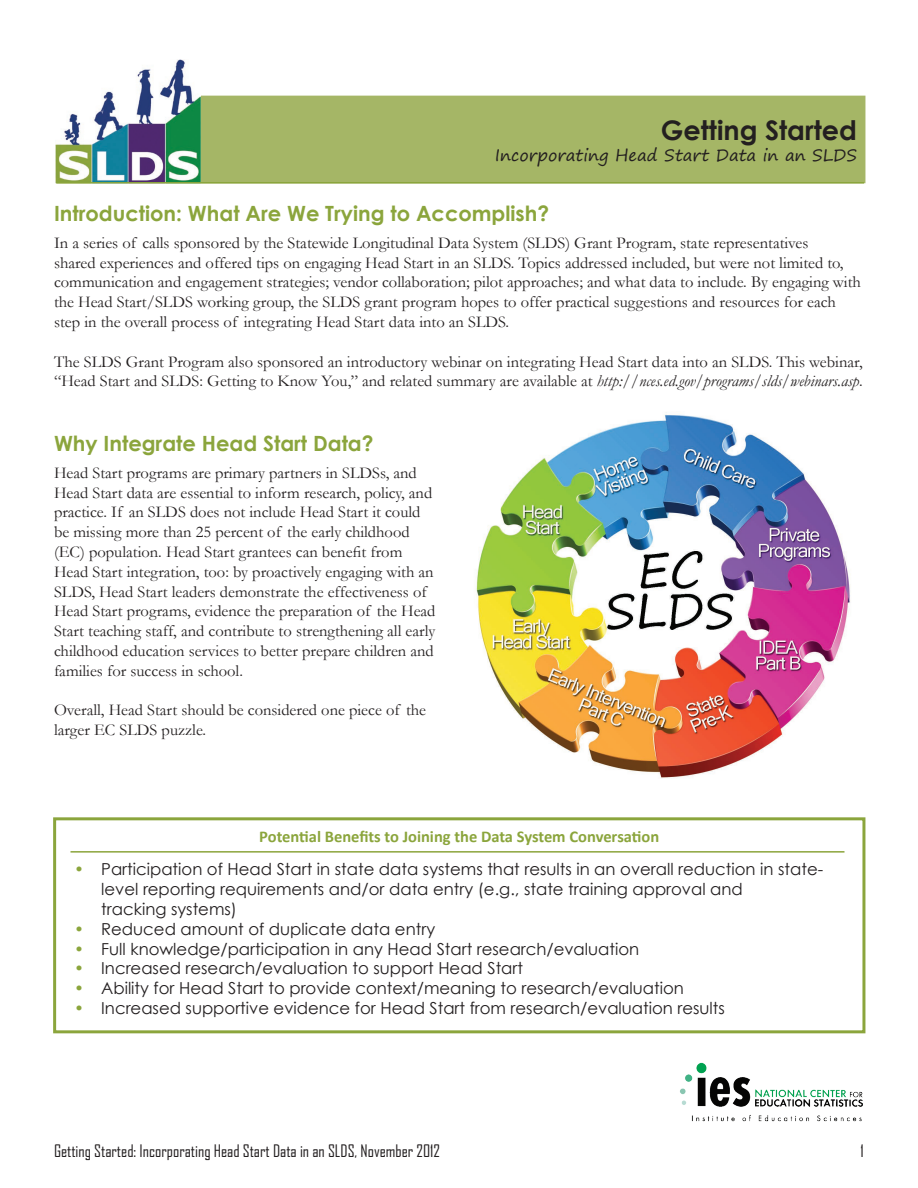
<style>
.page{position:relative;width:918px;height:1188px;background:#fff}
.page>*{position:absolute;margin:0;border:0;box-sizing:border-box;transform-origin:0 0}
.t1{font:700 27px "Century Gothic";color:#231f20}
.t2{font:700 21px "Century Gothic";color:#8ba53c}
.t3{font:16.5px/19.8px "Garamond";color:#231f20}
.t4{font:16.5px/19.8px "Century Gothic";color:#231f20}
.t5{font:16.5px "Agency FB";color:#231f20}
.t6{font:700 16.5px "Calibri";color:#8ba53c}
.t7{font:16.5px "Segoe Print";color:#231f20}
.t8{font:16.5px/19.8px "Century Gothic";color:#8ba53c;text-align:justify}
.s1{font-style:italic}
</style>
<div class="page">
<div style="left:53px;top:817px;width:812px;height:216px;border:3px solid #8ba53c"></div>
<div style="left:90px;top:96px;width:775px;height:87px;background:#a5b666"></div>
<img style="left:56px;top:59px;width:145px;height:123px">
<hr style="left:56px;top:182px;width:808px;height:2px;background:#8ba53c">
<img style="left:476px;top:412px;width:375px;height:366px">
<hr style="left:70px;top:851px;width:774px;height:2px;background:#8ba53c">
<img style="left:680px;top:1062px;width:183px;height:60px">
<h1 class="t1" style="left:661px;top:113px;width:198px">Getting Started</h1>
<h2 class="t7" style="left:495px;top:141px;width:363px">Incorporating Head Start Data in an SLDS</h2>
<h3 class="t2" style="left:54px;top:200px;width:497px">Introduction: What Are We Trying to Accomplish?</h3>
<p class="t3" style="left:54px;top:233px;width:808px">In a series of calls sponsored by the Statewide Longitudinal Data System (SLDS) Grant Program, state representatives<br>shared experiences and offered tips on engaging Head Start in an SLDS. Topics addressed included, but were not limited to, communication and engagement strategies; vendor collaboration; pilot approaches; and what data to include. By engaging with the Head Start/SLDS working group, the SLDS grant program hopes to offer practical suggestions and resources for each step in the overall process of integrating Head Start data into an SLDS.</p>
<p class="t3" style="left:54px;top:351px;width:810px">The SLDS Grant Program also sponsored an introductory webinar on integrating Head Start data into an SLDS. This webinar, “Head Start and SLDS: Getting to Know You,” and related summary are available at <span class="s1">http://nces.ed.gov/programs/slds/webinars.asp</span>.</p>
<h3 class="t2" style="left:54px;top:430px;width:321px">Why Integrate Head Start Data?</h3>
<p class="t3" style="left:54px;top:462px;width:383px">Head Start programs are primary partners in SLDSs, and Head Start data are essential to inform research, policy, and practice. If an SLDS does not include Head Start it could be missing more than 25 percent of the early childhood (EC) population. Head Start grantees can benefit from Head Start integration, too: by proactively engaging with an SLDS, Head Start leaders demonstrate the effectiveness of Head Start programs, evidence the preparation of the Head Start teaching staff, and contribute to strengthening all early childhood education services to better prepare children and families for success in school.</p>
<p class="t3" style="left:54px;top:700px;width:374px">Overall, Head Start should be considered one piece of the larger EC SLDS puzzle.</p>
<p class="t8" style="left:74px;top:859px;width:11px">•</p>
<p class="t8" style="left:74px;top:919px;width:11px">• • • • •</p>
<h3 class="t6" style="left:259px;top:826px;width:402px">Potential Benefits to Joining the Data System Conversation</h3>
<p class="t4" style="left:101px;top:859px;width:724px">Participation of Head Start in state data systems that results in an overall reduction in state&shy;level reporting requirements and/or data entry (e.g., state training approval and<br>tracking systems)</p>
<p class="t4" style="left:101px;top:919px;width:335px">Reduced amount of duplicate data entry</p>
<p class="t4" style="left:101px;top:939px;width:539px">Full knowledge/participation in any Head Start research/evaluation</p>
<p class="t4" style="left:101px;top:958px;width:423px">Increased research/evaluation to support Head Start</p>
<p class="t4" style="left:101px;top:978px;width:584px">Ability for Head Start to provide context/meaning to research/evaluation</p>
<p class="t4" style="left:101px;top:998px;width:625px">Increased supportive evidence for Head Start from research/evaluation results</p>
<p class="t5" style="left:54px;top:1141px;width:388px">Getting Started: Incorporating Head Start Data in an SLDS, November 2012</p>
<p class="t5" style="left:861px;top:1141px;width:5px">1</p>
</div>
